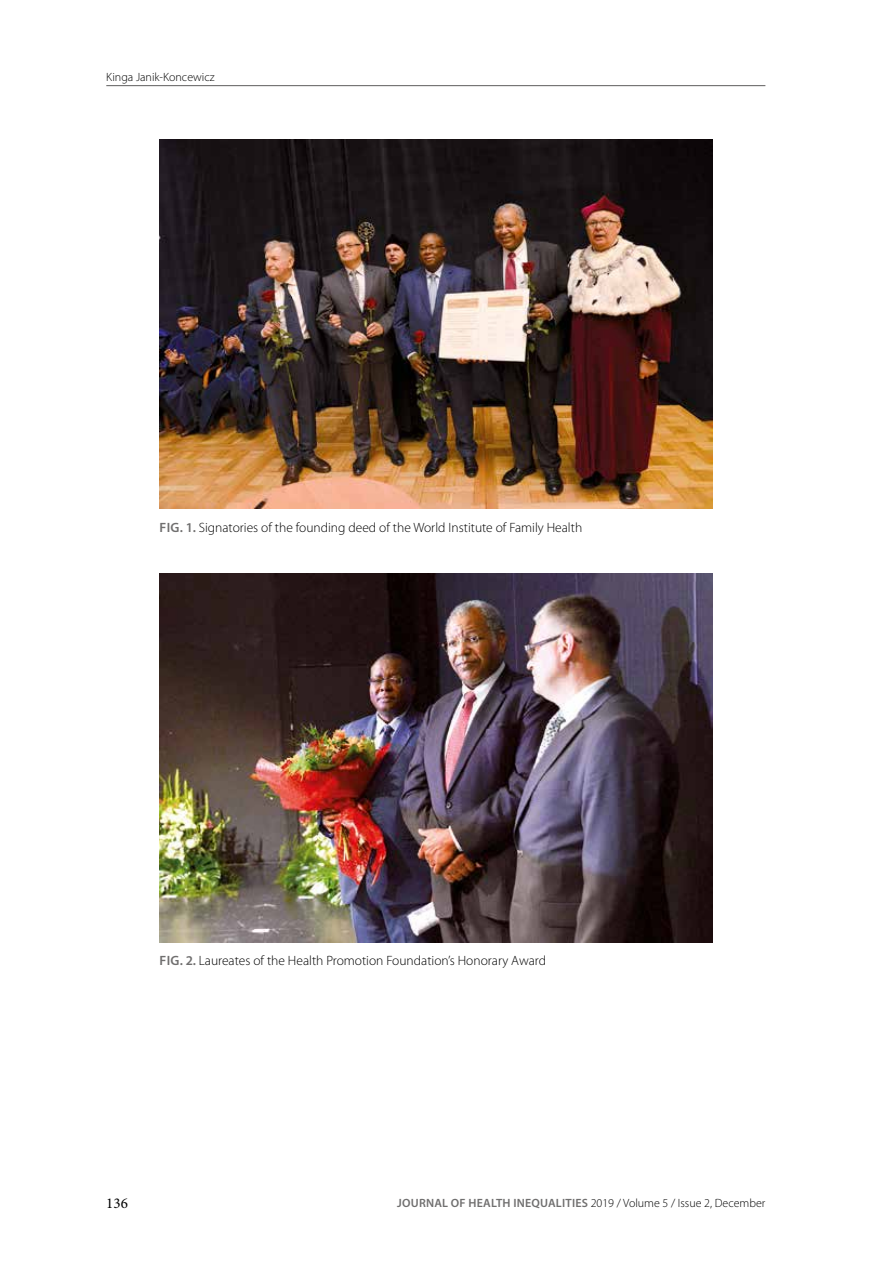
<style>
.page{position:relative;width:893px;height:1263px;background:#fff}
.page>*{position:absolute;margin:0;border:0;box-sizing:border-box;transform-origin:0 0}
.t1{font:15px "Minion Pro";color:#000}
.t2{font:300 13.5px "Myriad Pro";color:#000}
.t3{font:300 12px "Myriad Pro";color:#000}
.s1{font-weight:600;color:#706f6f}
</style>
<div class="page">
<hr style="left:106px;top:85px;width:659px;height:1px;background:#706f6f">
<img style="left:159px;top:140px;width:553px;height:369px">
<img style="left:159px;top:574px;width:553px;height:368px">
<p class="t3" style="left:106px;top:70px;width:110px">Kinga Janik-Koncewicz</p>
<p class="t2" style="left:160px;top:519px;width:424px"><span class="s1">FIG. 1.</span> Signatories of the founding deed of the World Institute of Family Health</p>
<p class="t2" style="left:160px;top:953px;width:388px"><span class="s1">FIG. 2.</span> Laureates of the Health Promotion Foundation’s Honorary Award</p>
<p class="t1" style="left:106px;top:1193px;width:23px">136</p>
<p class="t3" style="left:397px;top:1196px;width:370px"><span class="s1">JOURNAL OF HEALTH INEQUALITI ES</span> 2019 / Volume 5 / Issue 2, December</p>
</div>
